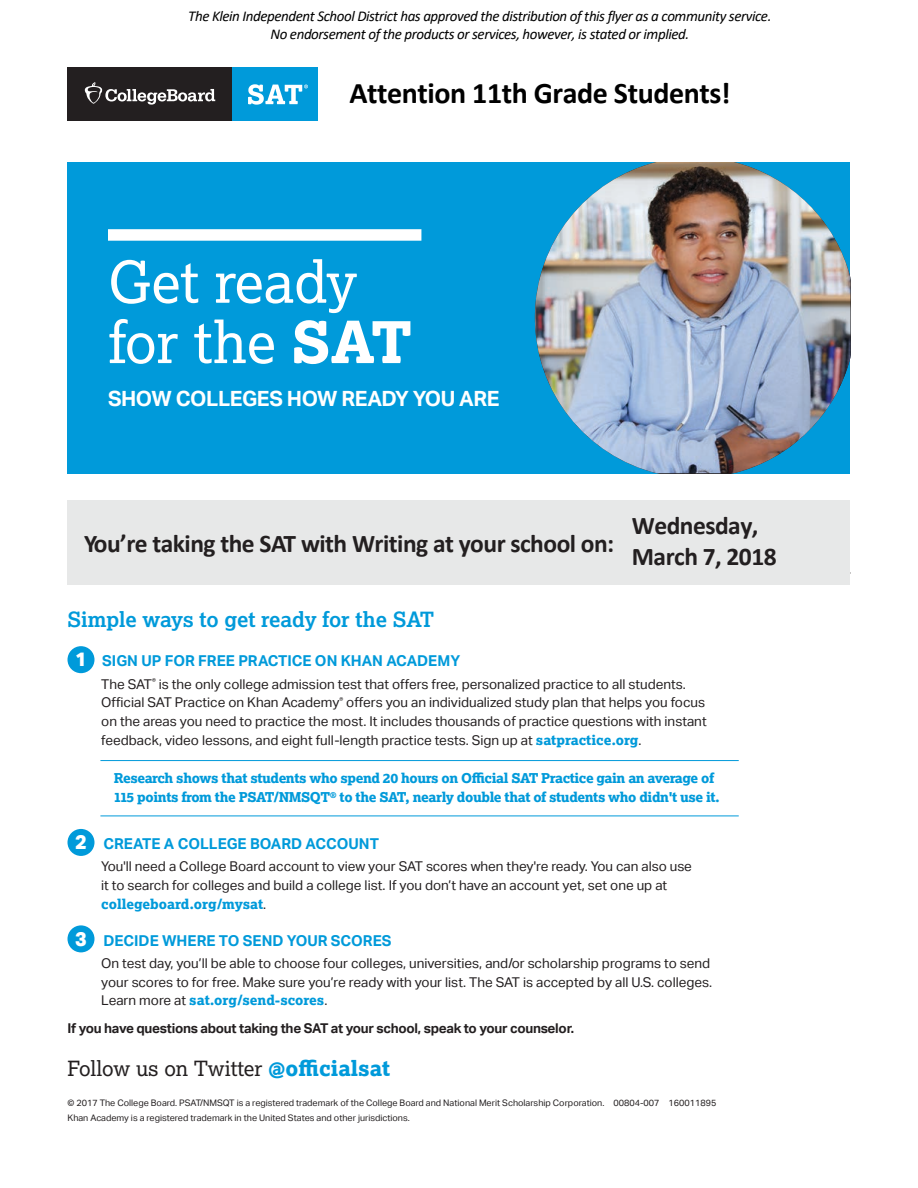
<style>
.page{position:relative;width:918px;height:1188px;background:#fff}
.page>*{position:absolute;margin:0;border:0;box-sizing:border-box;transform-origin:0 0}
.t1{font:57.45px/60.3px "Lexia";color:#fff}
.t2{font:700 30px "Calibri";letter-spacing:-.015em;color:#000}
.t3{font:700 25.5px/30.6px "Calibri";letter-spacing:-.02em;color:#231f20}
.t4{font:700 21px "Lexia";color:#009ada}
.t5{font:21px "Lexia";color:#231f20}
.t6{font:700 21px "Aktiv Grotesk";letter-spacing:-.02em;color:#fff}
.t7{font:800 19.5px "Aktiv Grotesk";color:#fff}
.t8{font:italic 15px/18px "Calibri";letter-spacing:-.03em;color:#000;text-align:center}
.t9{font:700 15px "Aktiv Grotesk";color:#009ada}
.t10{font:13.5px/18.8px "Aktiv Grotesk";color:#231f20}
.t11{font:800 13.5px/19.5px "Lexia";letter-spacing:-.03em;color:#009ada}
.t12{font:700 13.5px "Aktiv Grotesk";letter-spacing:-.02em;color:#231f20}
.t13{font:9px/14.7px "Aktiv Grotesk";color:#231f20}
.s1{font-weight:800}
.s2{font-weight:800;font-size:19.5px;color:#fff}
.s3{font-family:"Lexia";font-weight:800;color:#009ada}
.s4{font-weight:800;color:#009ada}
</style>
<div class="page">
<hr style="left:100px;top:760px;width:639px;height:1px;background:#009ada">
<hr style="left:100px;top:816px;width:639px;height:1px;background:#009ada">
<div style="left:68px;top:162px;width:782px;height:311px;background:#009ada"></div>
<div style="left:108px;top:229px;width:313px;height:12px;background:#fff"></div>
<div style="left:68px;top:68px;width:165px;height:54px;background:#231f20"></div>
<svg style="left:85px;top:82px;width:130px;height:23px"></svg>
<div style="left:233px;top:68px;width:85px;height:54px;background:#009ada"></div>
<svg style="left:248px;top:84px;width:60px;height:21px"></svg>
<img style="left:535px;top:162px;width:315px;height:311px">
<div style="left:68px;top:500px;width:782px;height:84px;background:#e7e8e8"></div>
<div style="left:68px;top:646px;width:26px;height:27px;background:#009ada;border-radius:50%"></div>
<div style="left:68px;top:829px;width:26px;height:27px;background:#009ada;border-radius:50%"></div>
<div style="left:68px;top:925px;width:26px;height:27px;background:#009ada;border-radius:50%"></div>
<p class="t8" style="left:188px;top:6px;width:585px">The Klein Independent School District has approved the distribution of this flyer as a community service.<br>No endorsement of the products or services, however, is stated or implied.</p>
<h2 class="t2" style="left:349px;top:72px;width:383px">Attention 11th Grade Students!</h2>
<h1 class="t1" style="left:108px;top:250px;width:306px">Get ready for the <span class="s1">SAT</span></h1>
<p class="t6" style="left:108px;top:387px;width:393px">SHOW COLLEGES HOW READY YOU ARE</p>
<p class="t3" style="left:84px;top:528px;width:532px">You’re taking the SAT with Writing at your school on:</p>
<h3 class="t3" style="left:632px;top:510px;width:146px">Wednesday,<br>March 7, 2018</h3>
<h2 class="t4" style="left:68px;top:607px;width:368px">Simple ways to get ready for the SAT</h2>
<p class="t9" style="left:75px;top:652px;width:387px"><span class="s2">1</span> SIGN UP FOR FREE PRACTICE ON KHAN ACADEMY</p>
<p class="t10" style="left:101px;top:675px;width:607px">The SAT<sup>®</sup> is the only college admission test that offers free, personalized practice to all students.<br>Official SAT Practice on Khan Academy<sup>®</sup> offers you an individualized study plan that helps you focus on the areas you need to practice the most. It includes thousands of practice questions with instant feedback, video lessons, and eight full-length practice tests. Sign up at <span class="s3">satpractice.org</span>.</p>
<p class="t11" style="left:114px;top:768px;width:608px">Research shows that students who spend 20 hours on Official SAT Practice gain an average of<br>115 points from the PSAT/NMSQT<sup>®</sup> to the SAT, nearly double that of students who didn't use it.</p>
<p class="t7" style="left:75px;top:830px;width:13px">2</p>
<p class="t9" style="left:103px;top:835px;width:277px">CREATE A COLLEGE BOARD ACCOUNT</p>
<p class="t10" style="left:101px;top:857px;width:592px">You'll need a College Board account to view your SAT scores when they're ready. You can also use it to search for colleges and build a college list. If you don’t have an account yet, set one up at <span class="s3">collegeboard.org/mysat</span>.</p>
<p class="t9" style="left:103px;top:932px;width:290px">DECIDE WHERE TO SEND YOUR SCORES</p>
<p class="t10" style="left:101px;top:954px;width:613px">On test day, you’ll be able to choose four colleges, universities, and/or scholarship programs to send your scores to for free. Make sure you’re ready with your list. The SAT is accepted by all U.S. colleges.<br>Learn more at <span class="s3">sat.org/send-scores</span>.</p>
<p class="t12" style="left:68px;top:1021px;width:508px">If you have questions about taking the SAT at your school, speak to your counselor.</p>
<p class="t5" style="left:68px;top:1055px;width:324px">Follow us on Twitter <span class="s4">@officialsat</span></p>
<p class="t13" style="left:68px;top:1095px;width:651px">© 2017 The College Board. PSAT/NMSQT is a registered trademark of the College Board and National Merit Scholarship Corporation. 00804-007 160011895<br>Khan Academy is a registered trademark in the United States and other jurisdictions.</p>
<p class="t7" style="left:75px;top:926px;width:13px">3</p>
</div>
